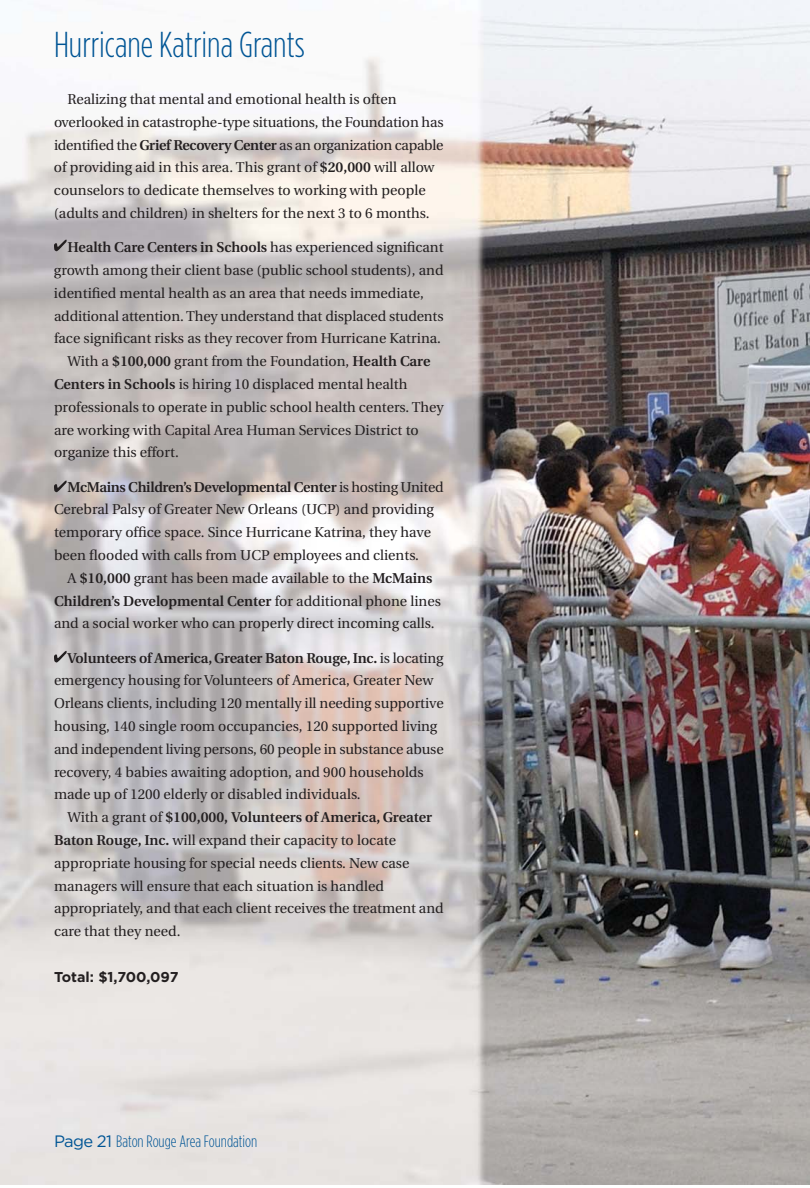
<style>
.page{position:relative;width:810px;height:1188px;background:#fff}
.page>*{position:absolute;margin:0;border:0;box-sizing:border-box;transform-origin:0 0}
.t1{font:300 36px "Gotham Condensed";color:#005595}
.t2{font:300 16.5px "Gotham Condensed";color:#005595}
.t3{font:14.25px/22.8px "Utopia";color:#231f20}
.t4{font:600 14.25px "Utopia";letter-spacing:-.005em;color:#231f20}
.t5{font:700 14.25px "Gotham";color:#231f20}
.s1{font-weight:600}
.s2{font-weight:400}
.s3{font-family:"Gotham";font-weight:400}
</style>
<div class="page">
<img style="left:0;top:0;width:810px;height:1184px">
<svg style="left:54px;top:240px;width:13px;height:11px"></svg>
<svg style="left:54px;top:481px;width:13px;height:11px"></svg>
<svg style="left:54px;top:651px;width:13px;height:12px"></svg>
<h1 class="t1" style="left:54px;top:32px;width:252px">Hurricane Katrina Grants</h1>
<p class="t3" style="left:54px;top:89px;width:391px;text-indent:14px">Realizing that mental and emotional health is often overlooked in catastrophe-type situations, the Foundation has identified the <span class="s1">Grief Recovery Center</span> as an organization capable of providing aid in this area. This grant of <span class="s1">$20,000</span> will allow counselors to dedicate themselves to working with people (adults and children) in shelters for the next 3 to 6 months.</p>
<p class="t4" style="left:68px;top:242px;width:378px">Health Care Centers in Schools <span class="s2">has experienced significant</span></p>
<p class="t3" style="left:54px;top:260px;width:391px">growth among their client base (public school students), and</p>
<p class="t3" style="left:54px;top:283px;width:371px">identified mental health as an area that needs immediate,</p>
<p class="t3" style="left:54px;top:306px;width:391px">additional attention. They understand that displaced students</p>
<p class="t3" style="left:54px;top:328px;width:389px">face significant risks as they recover from Hurricane Katrina.</p>
<p class="t3" style="left:68px;top:351px;width:364px">With a <span class="s1">$100,000</span> grant from the Foundation, <span class="s1">Health Care</span></p>
<p class="t3" style="left:54px;top:374px;width:355px"><span class="s1">Centers in Schools</span> is hiring 10 displaced mental health</p>
<p class="t3" style="left:54px;top:397px;width:391px">professionals to operate in public school health centers. They</p>
<p class="t3" style="left:54px;top:420px;width:366px">are working with Capital Area Human Services District to</p>
<p class="t3" style="left:54px;top:442px;width:126px">organize this effort.</p>
<p class="t3" style="left:54px;top:477px;width:391px;text-indent:13px"><span class="s1">McMains Children’s Developmental Center</span> is hosting United Cerebral Palsy of Greater New Orleans (UCP) and providing temporary office space. Since Hurricane Katrina, they have been flooded with calls from UCP employees and clients.</p>
<p class="t3" style="left:54px;top:568px;width:388px;text-align:center">A <span class="s1">$10,000</span> grant has been made available to the <span class="s1">McMains<br>Children’s Developmental Center</span> for additional phone lines and a social worker who can properly direct incoming calls.</p>
<p class="t3" style="left:54px;top:648px;width:391px;text-indent:14px"><span class="s1">Volunteers of America, Greater Baton Rouge, Inc.</span> is locating emergency housing for Volunteers of America, Greater New Orleans clients, including 120 mentally ill needing supportive housing, 140 single room occupancies, 120 supported living and independent living persons, 60 people in substance abuse recovery, 4 babies awaiting adoption, and 900 households made up of 1200 elderly or disabled individuals.</p>
<p class="t3" style="left:54px;top:807px;width:391px;text-indent:13px">With a grant of <span class="s1">$100,000, Volunteers of America, Greater Baton Rouge, Inc.</span> will expand their capacity to locate appropriate housing for special needs clients. New case managers will ensure that each situation is handled appropriately, and that each client receives the treatment and care that they need.</p>
<p class="t5" style="left:54px;top:971px;width:126px">Total: $1,700,097</p>
<p class="t2" style="left:54px;top:1136px;width:205px"><span class="s3">Page 21</span> Baton Rouge Area Foundation</p>
</div>
